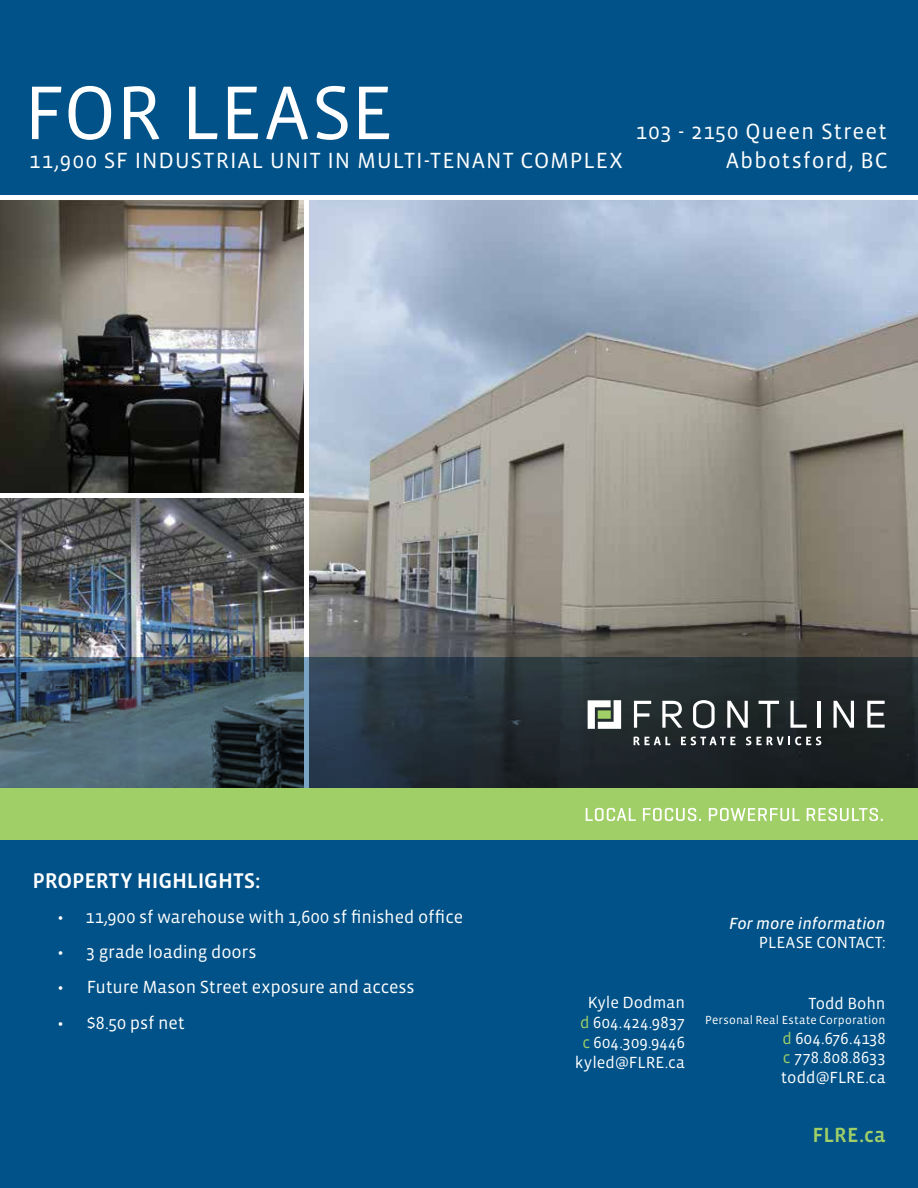
<style>
.page{position:relative;width:918px;height:1188px;background:#fff}
.page>*{position:absolute;margin:0;border:0;box-sizing:border-box;transform-origin:0 0}
.t1{font:77.7px "Vista Sans";color:#fff}
.t2{font:22.5px/28.5px "Vista Sans";letter-spacing:.045em;color:#fff;text-align:right}
.t3{font:21.75px "Vista Sans Med";letter-spacing:-.01em;color:#fff}
.t4{font:21px "Vista Sans Med";letter-spacing:.005em;color:#a0cf67}
.t5{font:18px "Vista Sans";letter-spacing:-.005em;color:#fff}
.t6{font:16.5px/19.8px "Vista Sans";letter-spacing:.005em;color:#fff;text-align:justify}
.t7{font:italic 16.5px "Vista Sans Reg";letter-spacing:-.005em;color:#fff}
.t8{font:12px "Vista Sans";letter-spacing:.015em;color:#fff}
.s1{color:#a0cf67}
</style>
<div class="page">
<img style="left:309px;top:200px;width:609px;height:457px">
<img style="left:0;top:200px;width:304px;height:293px">
<img style="left:0;top:498px;width:304px;height:159px">
<div style="left:0;top:840px;width:918px;height:348px;background:#005288"></div>
<div style="left:0;top:0;width:918px;height:196px;background:#005288"></div>
<svg style="left:0;top:657px;width:918px;height:132px;background:#2e3c44"></svg>
<svg style="left:634px;top:701px;width:17px;height:27px"></svg>
<svg style="left:662px;top:701px;width:20px;height:27px"></svg>
<svg style="left:693px;top:700px;width:22px;height:28px"></svg>
<svg style="left:727px;top:701px;width:21px;height:27px"></svg>
<svg style="left:759px;top:701px;width:20px;height:27px"></svg>
<svg style="left:790px;top:701px;width:17px;height:27px"></svg>
<hr style="left:817px;top:701px;width:3px;height:27px;background:#fff">
<svg style="left:834px;top:701px;width:20px;height:27px"></svg>
<svg style="left:867px;top:701px;width:18px;height:27px"></svg>
<svg style="left:634px;top:737px;width:36px;height:8px"></svg>
<svg style="left:681px;top:737px;width:55px;height:8px"></svg>
<svg style="left:746px;top:737px;width:75px;height:8px"></svg>
<svg style="left:588px;top:700px;width:33px;height:29px"></svg>
<div style="left:598px;top:710px;width:13px;height:9px;background:#a0cf67"></div>
<div style="left:0;top:789px;width:918px;height:51px;background:#a0cf67"></div>
<svg style="left:586px;top:808px;width:50px;height:13px"></svg>
<svg style="left:643px;top:808px;width:58px;height:13px"></svg>
<svg style="left:709px;top:808px;width:91px;height:13px"></svg>
<svg style="left:807px;top:808px;width:76px;height:13px"></svg>
<div style="left:0;top:195px;width:918px;height:5px;background:#fff"></div>
<h1 class="t1" style="left:24px;top:73px;width:371px">FOR LEASE</h1>
<p class="t2" style="left:29px;top:147px;width:595px">11,900 SF INDUSTRIAL UNIT IN MULTI-TENANT COMPLEX</p>
<p class="t2" style="left:636px;top:118px;width:253px">103 - 2150 Queen Street<br>Abbotsford, BC</p>
<p class="t3" style="left:33px;top:869px;width:230px">PROPERTY HIGHLIGHTS:</p>
<p class="t5" style="left:58px;top:908px;width:407px">• 11,900 sf warehouse with 1,600 sf finished office</p>
<p class="t5" style="left:58px;top:943px;width:201px">• 3 grade loading doors</p>
<p class="t5" style="left:58px;top:978px;width:358px">• Future Mason Street exposure and access</p>
<p class="t5" style="left:58px;top:1013px;width:129px">• $8.50 psf net</p>
<p class="t6" style="left:575px;top:993px;width:112px;text-align:right">Kyle Dodman <span class="s1">d</span> 604.424.9837 <span class="s1">c</span> 604.309.9446 kyled@FLRE.ca</p>
<p class="t7" style="left:729px;top:915px;width:158px">For more information</p>
<p class="t6" style="left:759px;top:933px;width:128px">PLEASE CONTACT:</p>
<p class="t6" style="left:808px;top:994px;width:79px">Todd Bohn</p>
<p class="t8" style="left:705px;top:1014px;width:182px">Personal Real Estate Corporation</p>
<p class="t6" style="left:781px;top:1029px;width:106px"><span class="s1">d</span> 604.676.4138 <span class="s1">c</span> 778.808.8633 todd@FLRE.ca</p>
<p class="t4" style="left:813px;top:1125px;width:74px">FLRE.ca</p>
</div>
